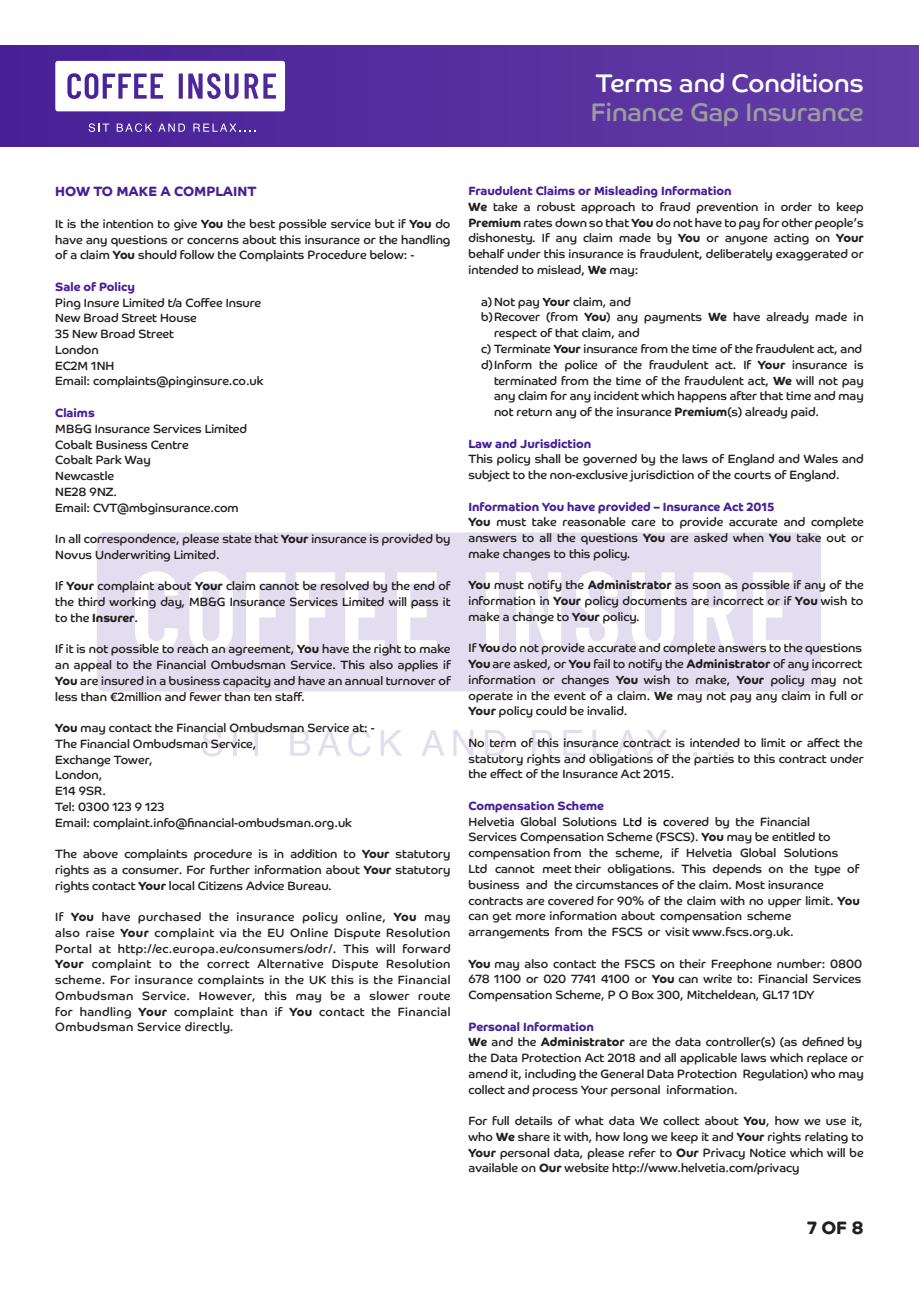
<style>
.page{position:relative;width:919px;height:1289px;background:#fff}
.page>*{position:absolute;margin:0;border:0;box-sizing:border-box;transform-origin:0 0}
.t1{font:25.5px "Co Headline";color:#9c9c9c}
.t2{font:25.5px "Co Headline";color:#fff}
.t3{font:700 18px "Co Headline";color:#231f20}
.t4{font:700 13.5px "Co Headline";color:#472097}
.t5{font:12px/15.8px "Co Headline";color:#231f20;text-align:justify}
.t6{font:700 12px "Co Headline";color:#472097}
.s1{font-weight:700}
.s2{font-weight:700;color:#472097}
.s3{color:#000}
</style>
<div class="page">
<svg style="left:97px;top:532px;width:724px;height:159px;fill:#e3deef"></svg>
<svg style="left:202px;top:729px;width:20px;height:27px"></svg>
<hr style="left:233px;top:730px;width:4px;height:25px;background:#e3deef">
<svg style="left:246px;top:730px;width:21px;height:25px"></svg>
<svg style="left:290px;top:730px;width:20px;height:25px"></svg>
<svg style="left:318px;top:730px;width:22px;height:25px"></svg>
<svg style="left:348px;top:729px;width:22px;height:27px"></svg>
<svg style="left:381px;top:730px;width:21px;height:25px"></svg>
<svg style="left:422px;top:730px;width:22px;height:25px"></svg>
<svg style="left:453px;top:730px;width:20px;height:25px"></svg>
<svg style="left:485px;top:730px;width:20px;height:25px"></svg>
<svg style="left:532px;top:730px;width:21px;height:25px"></svg>
<svg style="left:563px;top:730px;width:19px;height:25px"></svg>
<svg style="left:592px;top:730px;width:17px;height:25px"></svg>
<svg style="left:616px;top:730px;width:22px;height:25px"></svg>
<svg style="left:646px;top:730px;width:21px;height:25px"></svg>
<div style="left:0;top:46px;width:918px;height:101px;background:linear-gradient(to right,#472197,#643ea6)"></div>
<svg style="left:55px;top:61px;width:230px;height:50px"></svg>
<svg style="left:89px;top:123px;width:20px;height:9px"></svg>
<svg style="left:117px;top:123px;width:35px;height:9px"></svg>
<svg style="left:158px;top:124px;width:27px;height:8px"></svg>
<svg style="left:193px;top:124px;width:62px;height:8px"></svg>
<p class="t2" style="left:595px;top:69px;width:269px">Terms and Conditions</p>
<p class="t1" style="left:591px;top:97px;width:274px">Finance Gap Insurance</p>
<p class="t4" style="left:55px;top:184px;width:203px">HOW TO MAKE A COMPLAINT</p>
<p class="t5" style="left:55px;top:216px;width:396px">It is the intention to give <span class="s1">You</span> the best possible service but if <span class="s1">You</span> do have any questions or concerns about this insurance or the handling of a claim <span class="s1">You</span> should follow the Complaints Procedure below: -</p>
<p class="t6" style="left:55px;top:280px;width:81px">Sale of Policy</p>
<p class="t5" style="left:55px;top:295px;width:207px">Ping Insure Limited t/a Coffee Insure</p>
<p class="t5" style="left:55px;top:310px;width:143px">New Broad Street House</p>
<p class="t5" style="left:55px;top:326px;width:120px">35 New Broad Street</p>
<p class="t5" style="left:55px;top:342px;width:45px">London</p>
<p class="t5" style="left:55px;top:358px;width:61px">EC2M 1NH</p>
<p class="t5" style="left:55px;top:373px;width:210px">Email: complaints@pinginsure.co.uk</p>
<p class="t6" style="left:55px;top:406px;width:41px">Claims</p>
<p class="t5" style="left:55px;top:421px;width:193px">MB&amp;G Insurance Services Limited</p>
<p class="t5" style="left:55px;top:436px;width:135px">Cobalt Business Centre</p>
<p class="t5" style="left:55px;top:452px;width:97px">Cobalt Park Way</p>
<p class="t5" style="left:55px;top:468px;width:60px">Newcastle</p>
<p class="t5" style="left:55px;top:484px;width:63px">NE28 9NZ.</p>
<p class="t5" style="left:55px;top:499px;width:185px">Email: CVT@mbginsurance.com</p>
<p class="t5" style="left:55px;top:531px;width:396px">In all correspondence, please state that <span class="s1">Your</span> insurance is provided by<br>Novus Underwriting Limited.</p>
<p class="t5" style="left:55px;top:578px;width:396px">If <span class="s1">Your</span> complaint about <span class="s1">Your</span> claim cannot be resolved by the end of the third working day, MB&amp;G Insurance Services Limited will pass it to the <span class="s1">Insurer</span>.</p>
<p class="t5" style="left:55px;top:641px;width:396px">If it is not possible to reach an agreement, <span class="s1">You</span> have the right to make an appeal to the Financial Ombudsman Service. This also applies if <span class="s1">You</span> are insured in a business capacity and have an annual turnover of less than €2million and fewer than ten staff.</p>
<p class="t5" style="left:55px;top:720px;width:321px"><span class="s1">You</span> may contact the Financial Ombudsman Service at: -</p>
<p class="t5" style="left:55px;top:735px;width:203px">The Financial Ombudsman Service,</p>
<p class="t5" style="left:55px;top:751px;width:99px">Exchange Tower,</p>
<p class="t5" style="left:55px;top:767px;width:48px">London,</p>
<p class="t5" style="left:55px;top:783px;width:52px">E14 9SR.</p>
<p class="t5" style="left:55px;top:798px;width:111px">Tel: 0300 123 9 123</p>
<p class="t5" style="left:55px;top:814px;width:298px">Email: complaint.info@financial-ombudsman.org.uk</p>
<p class="t5" style="left:55px;top:846px;width:396px">The above complaints procedure is in addition to <span class="s1">Your</span> statutory rights as a consumer. For further information about <span class="s1">Your</span> statutory rights contact <span class="s1">Your</span> local Citizens Advice Bureau.</p>
<p class="t5" style="left:55px;top:909px;width:396px">If <span class="s1">You</span> have purchased the insurance policy online, <span class="s1">You</span> may also raise <span class="s1">Your</span> complaint via the EU Online Dispute Resolution Portal at http://ec.europa.eu/consumers/odr/. This will forward <span class="s1">Your</span> complaint to the correct Alternative Dispute Resolution scheme. For insurance complaints in the UK this is the Financial Ombudsman Service. However, this may be a slower route for handling <span class="s1">Your</span> complaint than if <span class="s1">You</span> contact the Financial Ombudsman Service directly.</p>
<p class="t6" style="left:468px;top:184px;width:265px">Fraudulent Claims or Misleading Information</p>
<p class="t5" style="left:468px;top:199px;width:396px"><span class="s1">We</span> take a robust approach to fraud prevention in order to keep <span class="s1">Premium</span> rates down so that <span class="s1">You</span> do not have to pay for other people’s dishonesty. If any claim made by <span class="s1">You</span> or anyone acting on <span class="s1">Your </span>behalf under this insurance is fraudulent, deliberately exaggerated or intended to mislead, <span class="s1">We</span> may:</p>
<p class="t5" style="left:481px;top:294px;width:151px">a) Not pay <span class="s1">Your</span> claim, and</p>
<p class="t5" style="left:494px;top:309px;width:371px;text-indent:-13px">b)Recover (from <span class="s1">You</span>) any payments <span class="s1">We</span> have already made in respect of that claim, and</p>
<p class="t5" style="left:481px;top:341px;width:382px">c) Terminate <span class="s1">Your</span> insurance from the time of the fraudulent act, and</p>
<p class="t5" style="left:494px;top:357px;width:371px;text-indent:-13px">d)Inform the police of the fraudulent act. If <span class="s1">Your</span> insurance is terminated from the time of the fraudulent act, <span class="s1">We</span> will not pay any claim for any incident which happens after that time and may not return any of the insurance <span class="s1">Premium</span>(s) already paid.</p>
<p class="t5" style="left:468px;top:435px;width:396px;text-align:left"><span class="s2">Law and Jurisdiction<br></span>This policy shall be governed by the laws of England and Wales and subject to the non-exclusive jurisdiction of the courts of England.</p>
<p class="t5" style="left:468px;top:498px;width:396px;text-align:left"><span class="s2">Information You have provided – Insurance Act 2015<br></span><span class="s1">You</span> must take reasonable care to provide accurate and complete answers to all the questions <span class="s1">You</span> are asked when <span class="s1">You</span> take out or make changes to this policy.</p>
<p class="t5" style="left:468px;top:577px;width:396px"><span class="s1">You</span> must notify the <span class="s1">Administrator</span> as soon as possible if any of the information in <span class="s1">Your</span> policy documents are incorrect or if <span class="s1">You</span> wish to make a change to <span class="s1">Your</span> policy.</p>
<p class="t5" style="left:468px;top:640px;width:396px">If <span class="s1">You</span> do not provide accurate and complete answers to the questions <span class="s1">You</span> are asked, or <span class="s1">You</span> fail to notify the <span class="s1">Administrator</span> of any incorrect information or changes <span class="s1">You</span> wish to make, <span class="s1">Your</span> policy may not operate in the event of a claim. <span class="s1">We</span> may not pay any claim in full or <span class="s1">Your</span> policy could be invalid.</p>
<p class="t5" style="left:468px;top:735px;width:396px">No term of this insurance contract is intended to limit or affect the statutory rights and obligations of the parties to this contract under the effect of the Insurance Act 2015.</p>
<p class="t5" style="left:468px;top:798px;width:393px;text-align:left"><span class="s2">Compensation Scheme<br></span>Helvetia Global Solutions Lt<span class="s3">d is c</span>overed by the Financial Services Compensation Scheme (FSCS). <span class="s1">You</span> may be entitled to compensation from the scheme, if Helvetia Global Solutions Ltd cannot meet their obligations. This depends on the type of business and the circumstances of the claim. Most insurance contracts are covered for 90% of the claim with no upper limit. <span class="s1">You </span>can get more information about compensation scheme arrangements from the FSCS or visit www.fscs.org.uk.</p>
<p class="t5" style="left:468px;top:955px;width:395px"><span class="s1">You</span> may also contact the FSCS on their Freephone number: 0800<br>678 1100 or 020 7741 4100 or <span class="s1">You</span> can write to: Financial Services Compensation Scheme, P O Box 300, Mitcheldean, GL17 1DY</p>
<p class="t5" style="left:468px;top:1018px;width:396px;text-align:left"><span class="s2">Personal Information<br></span><span class="s1">We</span> and the <span class="s1">Administrator</span> are the data controller(s) (as defined by the Data Protection Act 2018 and all applicable laws which replace or amend it, including the General Data Protection Regulation) who may collect and process Your personal information.</p>
<p class="t5" style="left:468px;top:1113px;width:396px">For full details of what data We collect about <span class="s1">You</span>, how we use it, who <span class="s1">We</span> share it with, how long we keep it and <span class="s1">Your</span> rights relating to <span class="s1">Your</span> personal data, please refer to <span class="s1">Our</span> Privacy Notice which will be available on <span class="s1">Our</span> website http://www.helvetia.com/privacy</p>
<p class="t3" style="left:807px;top:1216px;width:58px">7 OF 8</p>
</div>
